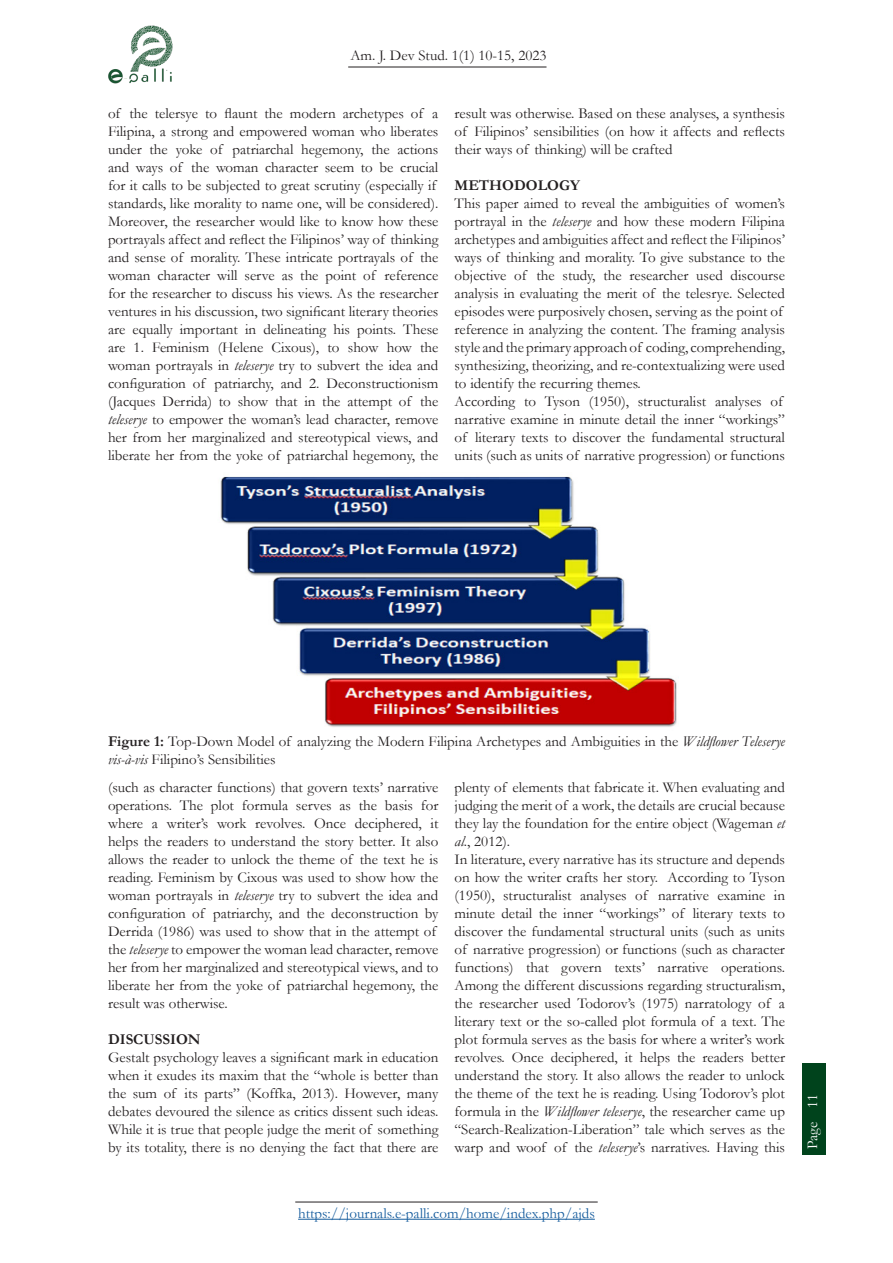
<style>
.page{position:relative;width:893px;height:1263px;background:#fff}
.page>*{position:absolute;margin:0;border:0;box-sizing:border-box;transform-origin:0 0}
.Article_Body{font:15px/18px "Garamond";color:#231f20}
.t1{font:15px "Garamond";color:#175d9e}
.Article_Body-2{font:700 15px "Garamond";color:#231f20}
.Inside_Title{font:700 15px "Garamond";color:#231f20}
.t2{font:15px "Garamond";color:#fff}
.s1{font-style:italic}
.s2{font-weight:700}
</style>
<div class="page">
<div style="left:802px;top:1063px;width:24px;height:91px;background:#00431c"></div>
<hr style="left:298px;top:1219px;width:297px;height:1px;background:#175d9e">
<hr style="left:295px;top:1202px;width:303px;height:1px;background:#231f20">
<img style="left:108px;top:25px;width:65px;height:59px">
<hr style="left:348px;top:67px;width:198px;height:1px;background:#231f20">
<img style="left:220px;top:476px;width:457px;height:251px">
<p class="Article_Body" style="left:350px;top:46px;width:198px">Am. J. Dev Stud. 1(1) 10-15, 2023</p>
<p class="Article_Body" style="left:108px;top:104px;width:332px">of the telersye to flaunt the modern archetypes of a Filipina, a strong and empowered woman who liberates under the yoke of patriarchal hegemony, the actions and ways of the woman character seem to be crucial for it calls to be subjected to great scrutiny (especially if standards, like morality to name one, will be considered).<br>Moreover, the researcher would like to know how these portrayals affect and reflect the Filipinos’ way of thinking and sense of morality. These intricate portrayals of the woman character will serve as the point of reference for the researcher to discuss his views. As the researcher ventures in his discussion, two significant literary theories are equally important in delineating his points. These are 1. Feminism (Helene Cixous), to show how the woman portrayals in <span class="s1">teleserye</span> try to subvert the idea and configuration of patriarchy, and 2. Deconstructionism (Jacques Derrida) to show that in the attempt of the <span class="s1">teleserye</span> to empower the woman’s lead character, remove her from her marginalized and stereotypical views, and liberate her from the yoke of patriarchal hegemony, the</p>
<p class="Article_Body" style="left:455px;top:104px;width:332px;text-align:justify">result was otherwise. Based on these analyses, a synthesis of Filipinos’ sensibilities (on how it affects and reflects their ways of thinking) will be crafted</p>
<p class="Article_Body-2" style="left:455px;top:175px;width:127px">METHODOLOGY</p>
<p class="Article_Body" style="left:455px;top:194px;width:332px">This paper aimed to reveal the ambiguities of women’s portrayal in the <span class="s1">teleserye</span> and how these modern Filipina archetypes and ambiguities affect and reflect the Filipinos’ ways of thinking and morality. To give substance to the objective of the study, the researcher used discourse analysis in evaluating the merit of the telesrye. Selected episodes were purposively chosen, serving as the point of reference in analyzing the content. The framing analysis style and the primary approach of coding, comprehending, synthesizing, theorizing, and re-contextualizing were used to identify the recurring themes.</p>
<p class="Article_Body" style="left:455px;top:392px;width:332px">According to Tyson (1950), structuralist analyses of narrative examine in minute detail the inner “workings” of literary texts to discover the fundamental structural units (such as units of narrative progression) or functions</p>
<p class="Article_Body" style="left:108px;top:732px;width:678px"><span class="s2">Figure 1:</span> Top-Down Model of analyzing the Modern Filipina Archetypes and Ambiguities in the <span class="s1">Wildflower Teleserye vis-à-vis</span> Filipino’s Sensibilities</p>
<p class="Article_Body" style="left:108px;top:778px;width:332px">(such as character functions) that govern texts’ narrative operations. The plot formula serves as the basis for where a writer’s work revolves. Once deciphered, it helps the readers to understand the story better. It also allows the reader to unlock the theme of the text he is reading. Feminism by Cixous was used to show how the woman portrayals in <span class="s1">teleserye</span> try to subvert the idea and configuration of patriarchy, and the deconstruction by Derrida (1986) was used to show that in the attempt of the <span class="s1">teleserye</span> to empower the woman lead character, remove her from her marginalized and stereotypical views, and to liberate her from the yoke of patriarchal hegemony, the result was otherwise.</p>
<p class="Inside_Title" style="left:108px;top:1029px;width:94px">DISCUSSION</p>
<p class="Article_Body" style="left:108px;top:1048px;width:332px;text-align:justify">Gestalt psychology leaves a significant mark in education when it exudes its maxim that the “whole is better than the sum of its parts” (Koffka, 2013). However, many debates devoured the silence as critics dissent such ideas.<br>While it is true that people judge the merit of something by its totality, there is no denying the fact that there are</p>
<p class="Article_Body" style="left:455px;top:778px;width:332px;text-align:justify">plenty of elements that fabricate it. When evaluating and judging the merit of a work, the details are crucial because they lay the foundation for the entire object (Wageman <span class="s1">et al</span>., 2012).</p>
<p class="Article_Body" style="left:455px;top:850px;width:332px;text-align:justify">In literature, every narrative has its structure and depends on how the writer crafts her story. According to Tyson (1950), structuralist analyses of narrative examine in minute detail the inner “workings” of literary texts to discover the fundamental structural units (such as units of narrative progression) or functions (such as character functions) that govern texts’ narrative operations.<br>Among the different discussions regarding structuralism, the researcher used Todorov’s (1975) narratology of a literary text or the so-called plot formula of a text. The plot formula serves as the basis for where a writer’s work revolves. Once deciphered, it helps the readers better understand the story. It also allows the reader to unlock the theme of the text he is reading. Using Todorov’s plot formula in the <span class="s1">Wildflower teleserye</span>, the researcher came up “Search-Realization-Liberation” tale which serves as the warp and woof of the <span class="s1">teleserye</span>’s narratives. Having this</p>
<p class="t1" style="left:298px;top:1203px;width:298px">https://journals.e-palli.com/home/index.php/ajds</p>
<p class="t2" style="left:802px;top:1149px;width:57px;rotate:-90deg">Page 11</p>
</div>
